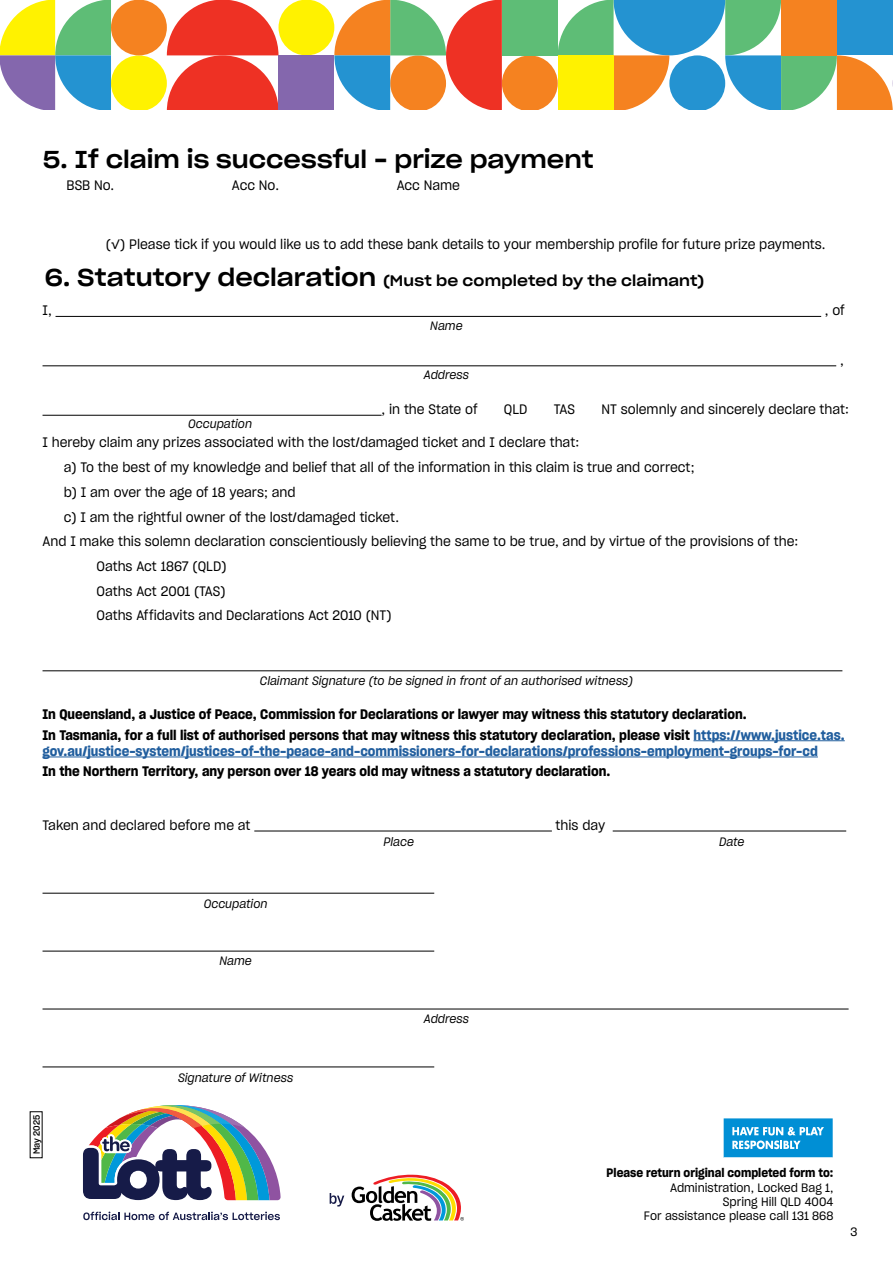
<style>
.page{position:relative;width:893px;height:1263px;background:#fff}
.page>*{position:absolute;margin:0;border:0;box-sizing:border-box;transform-origin:0 0}
.t1{font:24px "Sharp Grotesk Medium 22";color:#000}
.t2{font:15px "Sharp Grotesk Medium 22";letter-spacing:.01em;color:#000}
.t3{font:13.5px "Sharp Grotesk Book 18";color:#000}
.t4{font:13.5px/20.4px "Sharp Grotesk Sm Bold 18";color:#000}
.t5{font:13.5px "Sharp Grotesk Sm Bold 18";color:#215e9e}
.t6{font:12px "Sharp Grotesk Book Italic 18";color:#000}
.t7{font:12px/14.4px "Sharp Grotesk Book 18";color:#000;text-align:right}
.t8{font:12px "Sharp Grotesk Sm Bold 18";color:#000}
.t9{font:9px "Sharp Grotesk Medium 18";letter-spacing:-.01em;color:#000}
.s1{font-size:24px}
.s2{color:#215e9e}
</style>
<div class="page">
<div style="left:278px;top:0;width:56px;height:55px;background:#fff200;border-radius:50%"></div>
<svg style="left:0;top:0;width:278px;height:109px"></svg>
<svg style="left:334px;top:0;width:559px;height:109px"></svg>
<div style="left:558px;top:55px;width:56px;height:54px;background:#fff200"></div>
<div style="left:502px;top:0;width:56px;height:55px;background:#5ebd76"></div>
<div style="left:781px;top:0;width:56px;height:55px;background:#f58220"></div>
<div style="left:278px;top:55px;width:56px;height:54px;background:#8467ad"></div>
<div style="left:837px;top:0;width:56px;height:55px;background:#2493d1"></div>
<svg style="left:83px;top:1105px;width:198px;height:116px"></svg>
<svg style="left:352px;top:1174px;width:112px;height:47px"></svg>
<svg style="left:330px;top:1193px;width:14px;height:13px"></svg>
<svg style="left:723px;top:1118px;width:110px;height:40px;background:#32a5dd"></svg>
<hr style="left:56px;top:316px;width:765px;height:1px;background:#000">
<hr style="left:43px;top:365px;width:793px;height:1px;background:#000">
<hr style="left:43px;top:415px;width:339px;height:1px;background:#000">
<hr style="left:43px;top:670px;width:799px;height:1px;background:#000">
<hr style="left:693px;top:740px;width:152px;height:1px;background:#215e9e">
<hr style="left:43px;top:757px;width:775px;height:1px;background:#215e9e">
<hr style="left:254px;top:831px;width:298px;height:1px;background:#000">
<hr style="left:613px;top:831px;width:233px;height:1px;background:#000">
<hr style="left:43px;top:893px;width:391px;height:1px;background:#000">
<hr style="left:43px;top:951px;width:391px;height:1px;background:#000">
<hr style="left:43px;top:1009px;width:806px;height:1px;background:#000">
<hr style="left:43px;top:1066px;width:391px;height:1px;background:#000">
<h1 class="t1" style="left:43px;top:139px;width:552px">5. If claim is successful – prize payment</h1>
<p class="t3" style="left:67px;top:175px;width:49px">BSB No.</p>
<p class="t3" style="left:232px;top:175px;width:49px">Acc No.</p>
<p class="t3" style="left:397px;top:175px;width:65px">Acc Name</p>
<p class="t3" style="left:106px;top:234px;width:721px">(√) Please tick if you would like us to add these bank details to your membership profile for future prize payments.</p>
<p class="t2" style="left:45px;top:267px;width:661px"><span class="s1">6. Statutory declaration</span> (Must be completed by the claimant)</p>
<p class="t3" style="left:43px;top:300px;width:11px">I,</p>
<p class="t3" style="left:825px;top:300px;width:21px">, of</p>
<p class="t6" style="left:430px;top:316px;width:34px">Name</p>
<p class="t6" style="left:424px;top:366px;width:47px">Address</p>
<p class="t3" style="left:840px;top:350px;width:5px">,</p>
<p class="t3" style="left:382px;top:399px;width:97px">, in the State of</p>
<p class="t3" style="left:504px;top:399px;width:25px">QLD</p>
<p class="t3" style="left:554px;top:399px;width:23px">TAS</p>
<p class="t3" style="left:601px;top:399px;width:249px">NT solemnly and sincerely declare that:</p>
<p class="t3" style="left:43px;top:432px;width:538px">I hereby claim any prizes associated with the lost/damaged ticket and I declare that:</p>
<p class="t3" style="left:64px;top:457px;width:632px">a) To the best of my knowledge and belief that all of the information in this claim is true and correct;</p>
<p class="t3" style="left:64px;top:482px;width:233px">b) I am over the age of 18 years; and</p>
<p class="t3" style="left:64px;top:506px;width:337px">c) I am the rightful owner of the lost/damaged ticket.</p>
<p class="t3" style="left:43px;top:531px;width:757px">And I make this solemn declaration conscientiously believing the same to be true, and by virtue of the provisions of the:</p>
<p class="t3" style="left:97px;top:556px;width:131px">Oaths Act 1867 (QLD)</p>
<p class="t3" style="left:97px;top:581px;width:131px">Oaths Act 2001 (TAS)</p>
<p class="t3" style="left:97px;top:605px;width:297px">Oaths Affidavits and Declarations Act 2010 (NT)</p>
<p class="t6" style="left:188px;top:414px;width:65px">Occupation</p>
<p class="t6" style="left:260px;top:671px;width:375px">Claimant Signature (to be signed in front of an authorised witness)</p>
<p class="t4" style="left:43px;top:704px;width:804px">In Queensland, a Justice of Peace, Commission for Declarations or lawyer may witness this statutory declaration.<br>In Tasmania, for a full list of authorised persons that may witness this statutory declaration, please visit <span class="s2">https://www.justice.tas.</span></p>
<p class="t5" style="left:43px;top:741px;width:777px">gov.au/justice-system/justices-of-the-peace-and-commissioners-for-declarations/professions-employment-groups-for-cd</p>
<p class="t4" style="left:43px;top:761px;width:569px">In the Northern Territory, any person over 18 years old may witness a statutory declaration.</p>
<p class="t3" style="left:43px;top:815px;width:210px">Taken and declared before me at</p>
<p class="t3" style="left:556px;top:815px;width:51px">this day</p>
<p class="t9" style="left:30px;top:1154px;width:41px;rotate:-90deg">May 2025</p>
<p class="t6" style="left:204px;top:894px;width:65px">Occupation</p>
<p class="t6" style="left:219px;top:952px;width:34px">Name</p>
<p class="t6" style="left:178px;top:1068px;width:117px">Signature of Witness</p>
<p class="t6" style="left:383px;top:832px;width:32px">Place</p>
<p class="t6" style="left:424px;top:1009px;width:47px">Address</p>
<p class="t6" style="left:719px;top:832px;width:27px">Date</p>
<p class="t8" style="left:607px;top:1164px;width:228px">Please return original completed form to:</p>
<p class="t7" style="left:644px;top:1180px;width:191px">Administration, Locked Bag 1,<br>Spring Hill QLD 4004<br>For assistance please call 131 868</p>
<p class="t7" style="left:851px;top:1224px;width:8px">3</p>
</div>
